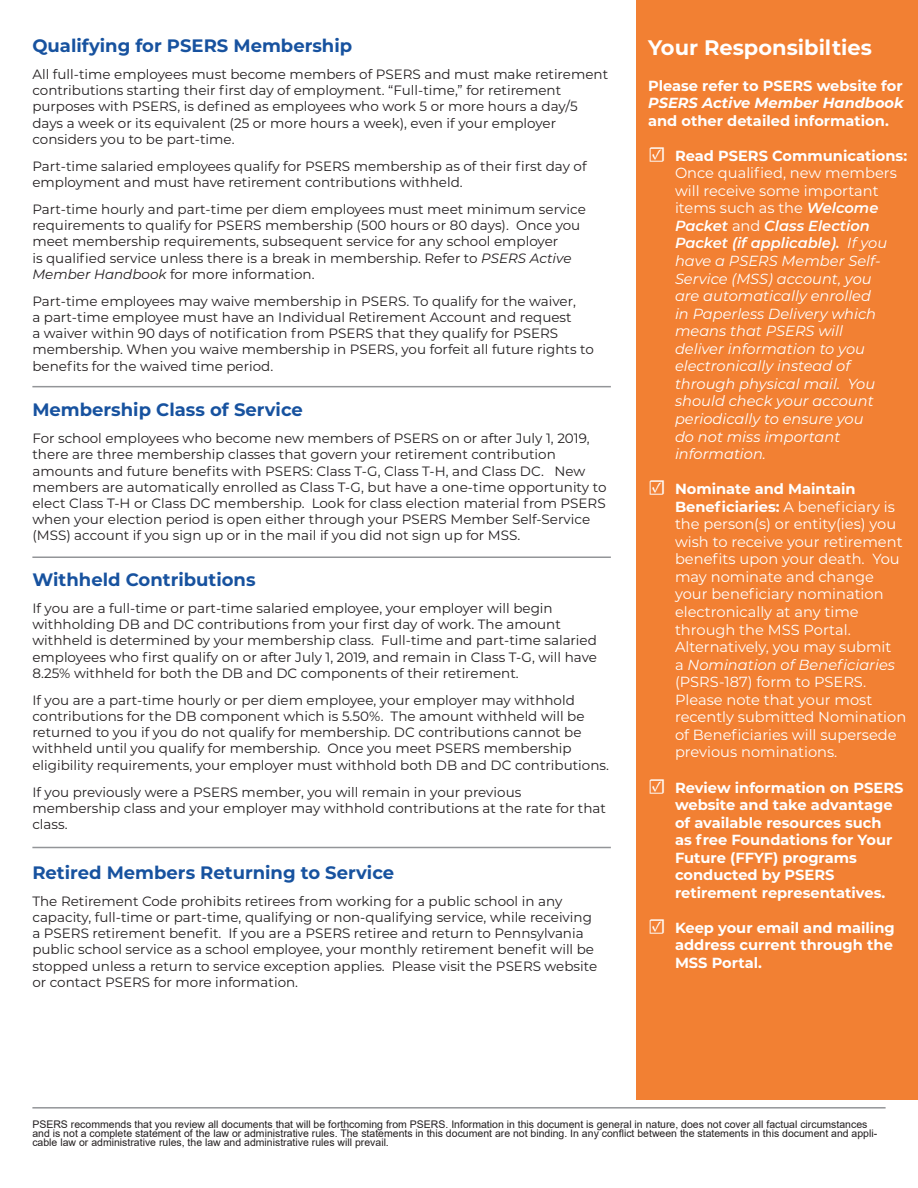
<style>
.page{position:relative;width:918px;height:1188px;background:#fff}
.page>*{position:absolute;margin:0;border:0;box-sizing:border-box;transform-origin:0 0}
.t1{font:700 21px "Montserrat";color:#fff}
.t2{font:700 18px "Montserrat";color:#17529f}
.t3{font:italic 14.7px/17.5px "Montserrat";color:#fff}
.t4{font:14.7px/17.5px "Montserrat";color:#fff}
.t5{font:700 14.7px/17.5px "Montserrat";color:#fff}
.t6{font:13.5px/16.2px "Montserrat";color:#231f20}
.t7{font:10.5px/9px "Arial";color:#231f20}
.s1{font-style:italic}
.s2{font-family:"Minion Pro";font-style:normal;font-size:21px}
.s3{font-weight:700;font-style:normal}
.s4{font-style:normal}
.s5{font-weight:600}
.s6{font-family:"Minion Pro";font-size:21px}
.s7{font-weight:700}
.s8{font-family:"Minion Pro";font-weight:400;font-size:21px}
</style>
<div class="page">
<div style="left:636px;top:0;width:282px;height:1099px;background:#f28033"></div>
<hr style="left:32px;top:386px;width:579px;height:1px;background:#939598">
<hr style="left:32px;top:847px;width:579px;height:1px;background:#939598">
<hr style="left:32px;top:1107px;width:854px;height:2px;background:#939598">
<hr style="left:32px;top:556px;width:579px;height:2px;background:#939598">
<p class="t2" style="left:32px;top:33px;width:321px">Qualifying for PSERS Membership</p>
<p class="t6" style="left:32px;top:66px;width:577px">All full-time employees must become members of PSERS and must make retirement contributions starting their first day of employment. “Full-time,” for retirement purposes with PSERS, is defined as employees who work 5 or more hours a day/5 days a week or its equivalent (25 or more hours a week), even if your employer considers you to be part-time.</p>
<p class="t6" style="left:32px;top:158px;width:556px">Part-time salaried employees qualify for PSERS membership as of their first day of employment and must have retirement contributions withheld.</p>
<p class="t6" style="left:32px;top:201px;width:555px">Part-time hourly and part-time per diem employees must meet minimum service requirements to qualify for PSERS membership (500 hours or 80 days). Once you meet membership requirements, subsequent service for any school employer<br>is qualified service unless there is a break in membership. Refer to <span class="s1">PSERS Active Member Handbook</span> for more information.</p>
<p class="t6" style="left:32px;top:293px;width:563px">Part-time employees may waive membership in PSERS. To qualify for the waiver,<br>a part-time employee must have an Individual Retirement Account and request<br>a waiver within 90 days of notification from PSERS that they qualify for PSERS membership. When you waive membership in PSERS, you forfeit all future rights to benefits for the waived time period.</p>
<p class="t2" style="left:32px;top:397px;width:272px">Membership Class of Service</p>
<p class="t6" style="left:32px;top:430px;width:576px">For school employees who become new members of PSERS on or after July 1, 2019, there are three membership classes that govern your retirement contribution amounts and future benefits with PSERS: Class T-G, Class T-H, and Class DC. New members are automatically enrolled as Class T-G, but have a one-time opportunity to elect Class T-H or Class DC membership. Look for class election material from PSERS when your election period is open either through your PSERS Member Self-Service (MSS) account if you sign up or in the mail if you did not sign up for MSS.</p>
<p class="t2" style="left:32px;top:567px;width:225px">Withheld Contributions</p>
<p class="t6" style="left:32px;top:600px;width:566px">If you are a full-time or part-time salaried employee, your employer will begin withholding DB and DC contributions from your first day of work. The amount withheld is determined by your membership class. Full-time and part-time salaried employees who first qualify on or after July 1, 2019, and remain in Class T-G, will have 8.25% withheld for both the DB and DC components of their retirement.</p>
<p class="t6" style="left:32px;top:692px;width:578px">If you are a part-time hourly or per diem employee, your employer may withhold contributions for the DB component which is 5.50%. The amount withheld will be returned to you if you do not qualify for membership. DC contributions cannot be withheld until you qualify for membership. Once you meet PSERS membership eligibility requirements, your employer must withhold both DB and DC contributions.</p>
<p class="t6" style="left:32px;top:783px;width:575px">If you previously were a PSERS member, you will remain in your previous membership class and your employer may withhold contributions at the rate for that class.</p>
<p class="t2" style="left:32px;top:860px;width:363px">Retired Members Returning to Service</p>
<p class="t6" style="left:32px;top:893px;width:566px">The Retirement Code prohibits retirees from working for a public school in any capacity, full-time or part-time, qualifying or non-qualifying service, while receiving a PSERS retirement benefit. If you are a PSERS retiree and return to Pennsylvania public school service as a school employee, your monthly retirement benefit will be stopped unless a return to service exception applies. Please visit the PSERS website or contact PSERS for more information.</p>
<p class="t1" style="left:648px;top:32px;width:225px">Your Responsibilties</p>
<p class="t5" style="left:648px;top:76px;width:257px;text-align:justify">Please refer to PSERS website for <span class="s1">PSERS Active Member Handbook </span>and other detailed information.</p>
<p class="t3" style="left:675px;top:146px;width:234px;text-indent:-27px"><span class="s2">☑</span> <span class="s3">Read PSERS Communications:<br></span><span class="s4">Once qualified, new members will receive some important items such as the</span> <span class="s5">Welcome<br>Packet</span> <span class="s4">and</span> <span class="s5">Class Election<br>Packet (if applicable).</span> If you have a PSERS Member Self-<br>Service (MSS) account, you<br>are automatically enrolled<br>in Paperless Delivery which means that PSERS will<br>deliver information to you electronically instead of through physical mail. You should check your account periodically to ensure you<br>do not miss important information.</p>
<p class="t4" style="left:675px;top:480px;width:233px;text-indent:-27px"><span class="s6">☑</span> <span class="s7">Nominate and Maintain<br>Beneficiaries:</span> A beneficiary is the person(s) or entity(ies) you wish to receive your retirement benefits upon your death. You may nominate and change your beneficiary nomination electronically at any time through the MSS Portal.<br>Alternatively, you may submit<br>a <span class="s1">Nomination of Beneficiaries </span>(PSRS-187) form to PSERS.<br>Please note that your most recently submitted Nomination of Beneficiaries will supersede previous nominations.</p>
<p class="t5" style="left:675px;top:778px;width:230px;text-indent:-27px"><span class="s8">☑</span> Review information on PSERS website and take advantage of available resources such<br>as free Foundations for Your<br>Future (FFYF) programs conducted by PSERS retirement representatives.</p>
<p class="t5" style="left:675px;top:918px;width:221px;text-indent:-27px"><span class="s8">☑</span> Keep your email and mailing address current through the<br>MSS Portal.</p>
<p class="t7" style="left:32px;top:1120px;width:846px">PSERS recommends that you review all documents that will be forthcoming from PSERS. Information in this document is general in nature, does not cover all factual circumstances and is not a complete statement of the law or administrative rules. The statements in this document are not binding. In any conflict between the statements in this document and appli&shy;cable law or administrative rules, the law and administrative rules will prevail.</p>
</div>
